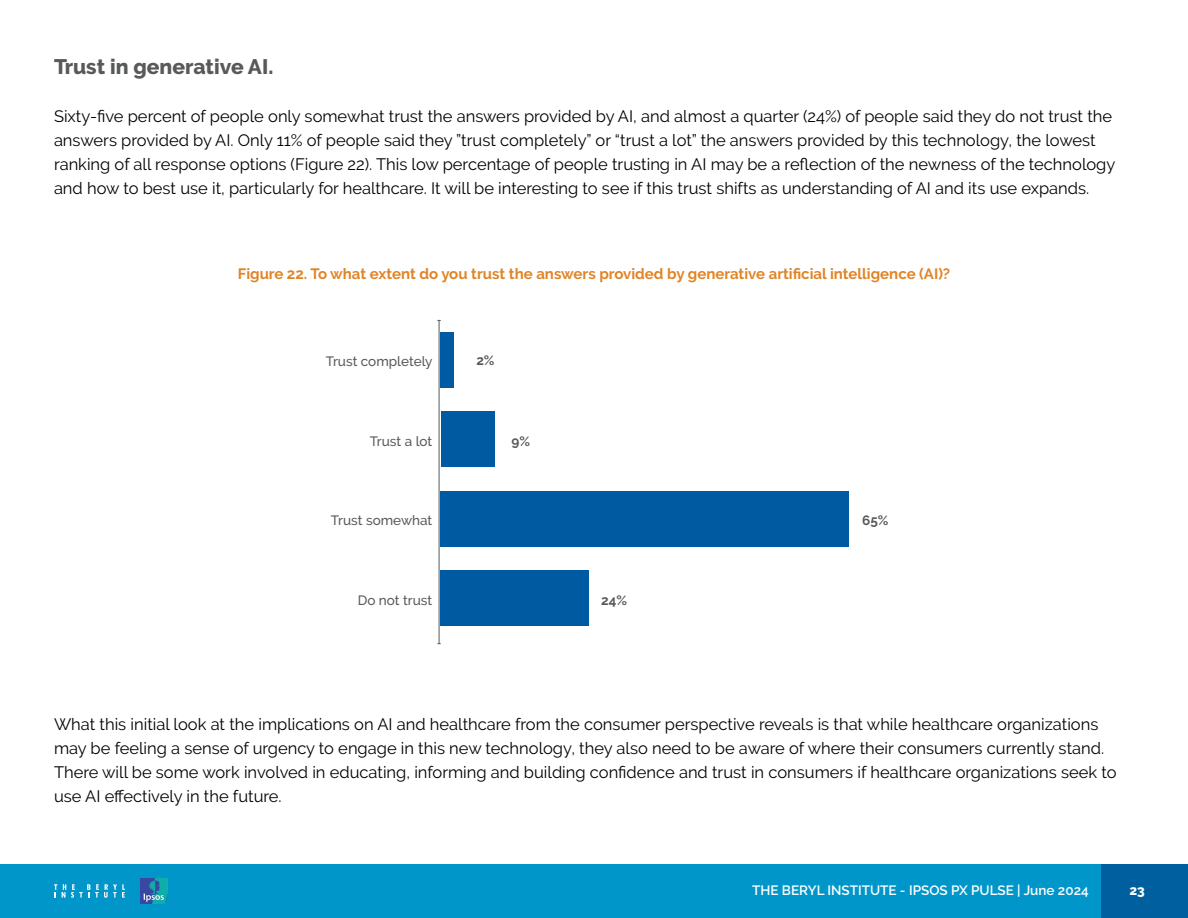
<style>
.page{position:relative;width:1188px;height:918px;background:#fff}
.page>*{position:absolute;margin:0;border:0;box-sizing:border-box;transform-origin:0 0}
.t1{font:800 21px "Raleway";color:#58595b}
.t2{font:16.5px/24px "Raleway";color:#000}
.t3{font:700 15px "Raleway";color:#e18425}
.t4{font:500 13.5px "Raleway";color:#58595b}
.t5{font:600 13.5px "Raleway";color:#fff}
.t6{font:700 13.5px "Raleway";color:#58595b}
.t7{font:800 13.5px "Raleway";color:#fff}
</style>
<div class="page">
<div style="left:0;top:864px;width:1188px;height:54px;background:#0096ca"></div>
<div style="left:1102px;top:864px;width:86px;height:54px;background:#00609f"></div>
<svg style="left:54px;top:884px;width:71px;height:14px"></svg>
<img style="left:141px;top:879px;width:26px;height:24px">
<hr style="left:439px;top:320px;width:1px;height:324px;background:#58595b">
<div style="left:441px;top:332px;width:13px;height:55px;background:#005aa2"></div>
<div style="left:441px;top:411px;width:54px;height:56px;background:#005aa2"></div>
<div style="left:441px;top:491px;width:408px;height:56px;background:#005aa2"></div>
<div style="left:441px;top:571px;width:148px;height:55px;background:#005aa2"></div>
<p class="t1" style="left:54px;top:54px;width:221px">Trust in generative AI.</p>
<p class="t2" style="left:54px;top:104px;width:1063px">Sixty-five percent of people only somewhat trust the answers provided by AI, and almost a quarter (24%) of people said they do not trust the answers provided by AI. Only 11% of people said they ”trust completely” or “trust a lot” the answers provided by this technology, the lowest ranking of all response options (Figure 22). This low percentage of people trusting in AI may be a reflection of the newness of the technology and how to best use it, particularly for healthcare. It will be interesting to see if this trust shifts as understanding of AI and its use expands.</p>
<p class="t3" style="left:238px;top:265px;width:714px">Figure 22. To what extent do you trust the answers provided by generative artificial intelligence (AI)?</p>
<p class="t4" style="left:326px;top:353px;width:108px">Trust completely</p>
<p class="t6" style="left:476px;top:353px;width:20px">2%</p>
<p class="t4" style="left:370px;top:433px;width:64px">Trust a lot</p>
<p class="t6" style="left:512px;top:433px;width:20px">9%</p>
<p class="t4" style="left:331px;top:513px;width:103px">Trust somewhat</p>
<p class="t6" style="left:862px;top:512px;width:28px">65%</p>
<p class="t4" style="left:358px;top:592px;width:76px">Do not trust</p>
<p class="t6" style="left:601px;top:592px;width:27px">24%</p>
<p class="t2" style="left:54px;top:712px;width:1064px">What this initial look at the implications on AI and healthcare from the consumer perspective reveals is that while healthcare organizations may be feeling a sense of urgency to engage in this new technology, they also need to be aware of where their consumers currently stand.<br>There will be some work involved in educating, informing and building confidence and trust in consumers if healthcare organizations seek to use AI effectively in the future.</p>
<p class="t5" style="left:752px;top:882px;width:338px">THE BERYL INSTITUTE - IPSOS PX PULSE | June 2024</p>
<p class="t7" style="left:1129px;top:882px;width:17px">23</p>
</div>
